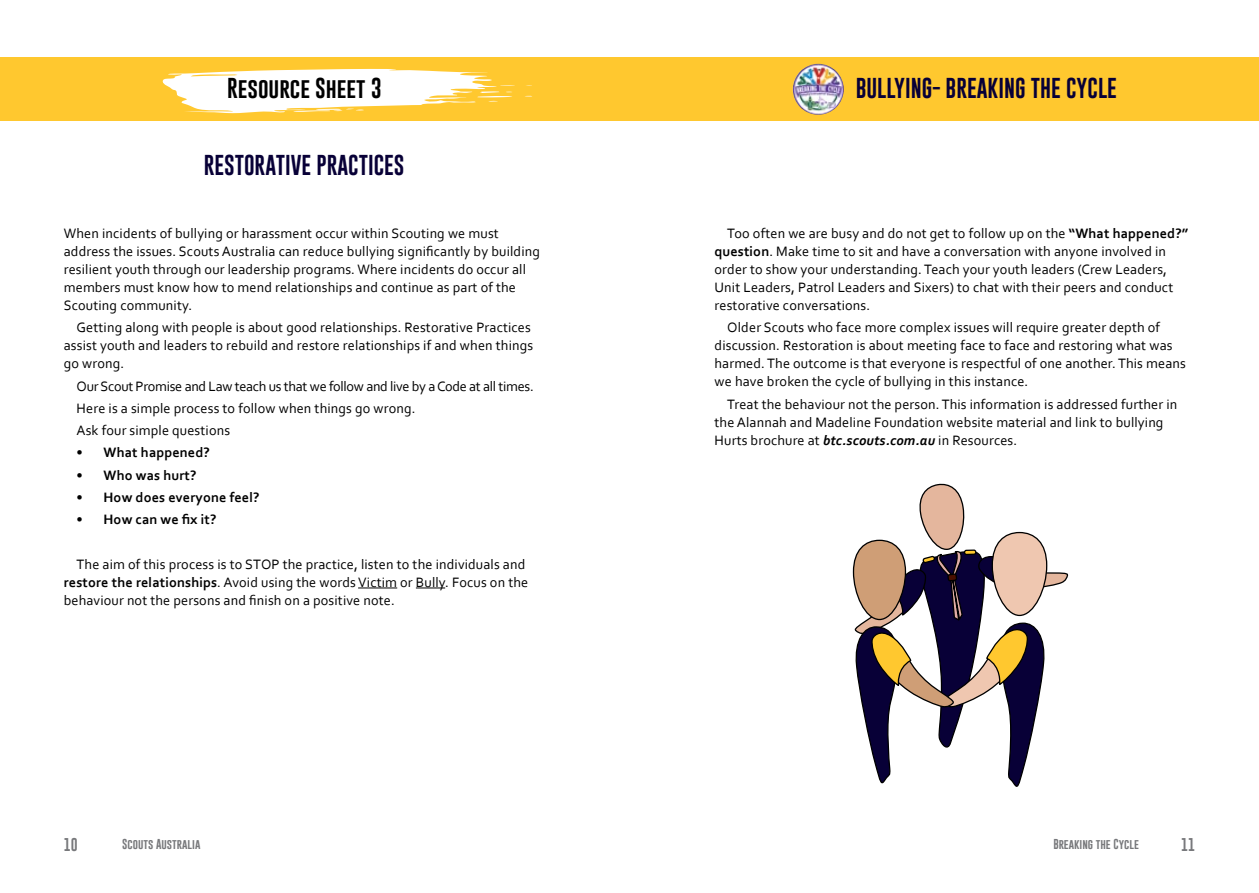
<style>
.page{position:relative;width:1259px;height:893px;background:#fff}
.page>*{position:absolute;margin:0;border:0;box-sizing:border-box;transform-origin:0 0}
.t1{font:21px "Gobold";color:#080037}
.t2{font:21px "Gobold";color:#000}
.t3{font:14.25px/18px "Corbel";letter-spacing:.01em;color:#000}
.t4{font:700 14.25px "Corbel";letter-spacing:.01em;color:#000}
.t5{font:13.5px "Gobold";color:#77787b}
.t6{font:10.5px "Gobold";color:#77787b}
.s1{font-weight:700}
.s2{font-weight:700;font-style:italic}
</style>
<div class="page">
<div style="left:0;top:57px;width:1259px;height:64px;background:#ffc82f"></div>
<hr style="left:358px;top:588px;width:39px;height:1px;background:#000">
<svg style="left:416px;top:588px;width:29px;height:1px"></svg>
<svg style="left:162px;top:69px;width:370px;height:44px"></svg>
<img style="left:793px;top:64px;width:51px;height:51px;border-radius:26px">
<svg style="left:852px;top:483px;width:217px;height:304px"></svg>
<h1 class="t2" style="left:227px;top:75px;width:156px">Resource Sheet 3</h1>
<h1 class="t1" style="left:856px;top:75px;width:263px">BULLYING- BREAKING THE CYCLE</h1>
<h1 class="t1" style="left:204px;top:152px;width:202px">RESTORATIVE PRACTICES</h1>
<p class="t3" style="left:64px;top:224px;width:478px">When incidents of bullying or harassment occur within Scouting we must address the issues. Scouts Australia can reduce bullying significantly by building resilient youth through our leadership programs. Where incidents do occur all members must know how to mend relationships and continue as part of the Scouting community.</p>
<p class="t3" style="left:64px;top:318px;width:471px;text-indent:13px">Getting along with people is about good relationships. Restorative Practices assist youth and leaders to rebuild and restore relationships if and when things go wrong.</p>
<p class="t3" style="left:77px;top:374px;width:459px;line-height:22.2px">Our Scout Promise and Law teach us that we follow and live by a Code at all times.<br>Here is a simple process to follow when things go wrong.<br>Ask four simple questions</p>
<p class="t4" style="left:77px;top:444px;width:135px">• What happened?</p>
<p class="t4" style="left:77px;top:466px;width:121px">• Who was hurt?</p>
<p class="t4" style="left:77px;top:488px;width:184px">• How does everyone feel?</p>
<p class="t4" style="left:77px;top:511px;width:141px">• How can we fix it?</p>
<p class="t3" style="left:64px;top:555px;width:466px;text-indent:13px">The aim of this process is to STOP the practice, listen to the individuals and <span class="s1">restore the relationships</span>. Avoid using the words Victim or Bully. Focus on the behaviour not the persons and finish on a positive note.</p>
<p class="t3" style="left:714px;top:224px;width:475px;text-indent:13px">Too often we are busy and do not get to follow up on the <span class="s1">“What happened?” question</span>. Make time to sit and have a conversation with anyone involved in order to show your understanding. Teach your youth leaders (Crew Leaders, Unit Leaders, Patrol Leaders and Sixers) to chat with their peers and conduct restorative conversations.</p>
<p class="t3" style="left:714px;top:318px;width:473px;text-indent:13px">Older Scouts who face more complex issues will require greater depth of discussion. Restoration is about meeting face to face and restoring what was harmed. The outcome is that everyone is respectful of one another. This means we have broken the cycle of bullying in this instance.</p>
<p class="t3" style="left:714px;top:395px;width:464px;text-indent:13px">Treat the behaviour not the person. This information is addressed further in the Alannah and Madeline Foundation website material and link to bullying<br>Hurts brochure at <span class="s2">btc.scouts.com.au</span> in Resources.</p>
<p class="t5" style="left:64px;top:836px;width:16px">10</p>
<p class="t6" style="left:122px;top:837px;width:80px">Scouts Australia</p>
<p class="t6" style="left:1053px;top:837px;width:87px">Breaking the Cycle</p>
<p class="t5" style="left:1181px;top:836px;width:16px">11</p>
</div>
